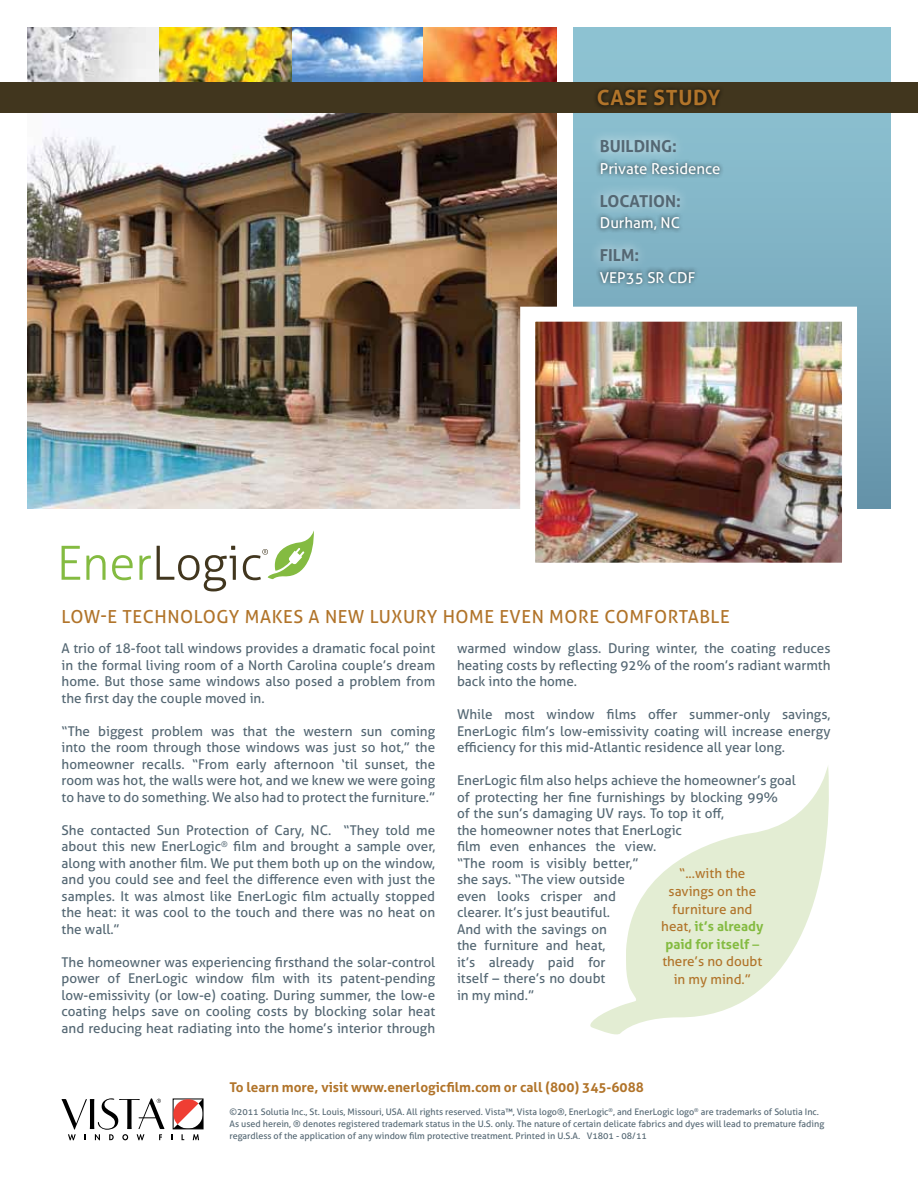
<style>
.page{position:relative;width:918px;height:1188px;background:#fff}
.page>*{position:absolute;margin:0;border:0;box-sizing:border-box;transform-origin:0 0}
.t1{font:700 21px "Aller";letter-spacing:.03em;color:#b1742a}
.t2{font:18px "Aller";letter-spacing:.03em;color:#b1742a}
.t3{font:700 16.5px "Aller";color:#546773}
.t4{font:15px "Aller";color:#fff}
.t5{font:13.5px/16.5px "Aller";color:#546773;text-align:justify}
.t6{font:13.5px/17.5px "Aller";color:#b1742a;text-align:center}
.t7{font:700 13.5px "Aller";color:#b1742a}
.t8{font:9px/12px "Aller";color:#546773}
.s1{font-weight:700;color:#84bb41}
.s2{color:#84bb41}
</style>
<div class="page">
<svg style="left:574px;top:27px;width:317px;height:482px;background:#8ebccc"></svg>
<img style="left:27px;top:113px;width:529px;height:396px">
<img style="left:536px;top:323px;width:305px;height:239px">
<div style="left:589px;top:128px;width:98px;height:35px;background:#fff;opacity:.75"></div>
<div style="left:589px;top:183px;width:102px;height:35px;background:#fff;opacity:.75"></div>
<div style="left:589px;top:237px;width:60px;height:35px;background:#fff;opacity:.75"></div>
<div style="left:596px;top:158px;width:129px;height:21px;background:#000;opacity:.75"></div>
<div style="left:596px;top:212px;width:88px;height:23px;background:#000;opacity:.75"></div>
<div style="left:596px;top:266px;width:104px;height:23px;background:#000;opacity:.75"></div>
<img style="left:27px;top:27px;width:529px;height:55px">
<svg style="left:62px;top:546px;width:18px;height:34px"></svg>
<svg style="left:86px;top:555px;width:20px;height:25px"></svg>
<svg style="left:112px;top:555px;width:21px;height:25px"></svg>
<svg style="left:139px;top:556px;width:12px;height:24px"></svg>
<svg style="left:157px;top:546px;width:79px;height:45px"></svg>
<svg style="left:243px;top:530px;width:71px;height:50px"></svg>
<svg style="left:62px;top:1098px;width:102px;height:42px"></svg>
<svg style="left:171px;top:1098px;width:32px;height:42px"></svg>
<svg style="left:590px;top:766px;width:239px;height:269px"></svg>
<div style="left:0;top:82px;width:918px;height:31px;background:#41361e"></div>
<div style="left:593px;top:85px;width:132px;height:26px;background:#000;opacity:.75"></div>
<h1 class="t1" style="left:597px;top:85px;width:125px">Case Study</h1>
<p class="t3" style="left:600px;top:136px;width:79px">Building:</p>
<p class="t4" style="left:600px;top:159px;width:122px">Private Residence</p>
<p class="t3" style="left:600px;top:191px;width:83px">Location:</p>
<p class="t4" style="left:600px;top:214px;width:82px">Durham, NC</p>
<p class="t3" style="left:600px;top:245px;width:41px">FILM:</p>
<p class="t4" style="left:600px;top:268px;width:97px">VEP35 SR CDF</p>
<h2 class="t2" style="left:62px;top:606px;width:670px">Low-e technology makes a new luxury home EVEN more comfortable</h2>
<p class="t5" style="left:62px;top:640px;width:375px">A trio of 18-foot tall windows provides a dramatic focal point in the formal living room of a N orth Carolina couple’s dream home. But those same windows also posed a problem from the first day the couple moved in.</p>
<p class="t5" style="left:62px;top:723px;width:375px">“The biggest problem was that the western sun coming into the room through those windows was just so hot,” the homeowner recalls. “From early afternoon ‘til sunset, the room was hot, the walls were hot, and we knew we were going to have to do something. We also had to protect the furniture.”</p>
<p class="t5" style="left:62px;top:822px;width:375px">She contacted Sun Protection of Cary, NC. “They told me about this new EnerLogic<sup>®</sup> film and brought a sample over, along with another film. We put them both up on the window, and you could see and feel the difference even with just the samples. It was almost like EnerLogic film actually stopped the heat: it was cool to the touch and there was no heat on the wall.”</p>
<p class="t5" style="left:62px;top:954px;width:375px">The homeowner was experiencing firsthand the solar-control power of EnerLogic window film with its patent-pending low-emissivity (or low-e) coating. During summer, the low-e coating helps save on cooling costs by blocking solar heat and reducing heat radiating into the home’s interior through</p>
<p class="t5" style="left:457px;top:640px;width:375px">warmed window glass. During winter, the coating reduces heating costs by reflecting 92% of the room’s radiant warmth back into the home.</p>
<p class="t5" style="left:457px;top:706px;width:375px">While most window films offer summer-only savings, EnerLogic film’s low-emissivity coating will increase energy efficiency for this mid-Atlantic residence all year long.</p>
<p class="t5" style="left:457px;top:772px;width:340px;text-align:left">EnerLogic film also helps achieve the homeowner’s goal of protecting her fine furnishings by blocking 99%<br>of the sun’s damaging UV rays. To top it off,<br>the homeowner notes that EnerLogic<br>film even enhances the view.<br>“The room is visibly better,”<br>she says. “The view outside<br>even looks crisper and<br>clearer. It’s just beautiful.<br>And with the savings on<br>the furniture and heat,<br>it’s already paid for<br>itself – there’s no doubt<br>in my mind.”</p>
<p class="t6" style="left:661px;top:865px;width:104px">“...with the savings on the furniture and heat, <span class="s1">it’s already paid for itself</span> <span class="s2">– </span>there’s no doubt in my mind.”</p>
<p class="t7" style="left:230px;top:1079px;width:416px">To learn more, visit www.enerlogicfilm.com or call (800) 345-6088</p>
<p class="t8" style="left:229px;top:1105px;width:596px;text-indent:173px">. All rights reserved. Vista™, Vista logo®, EnerLogic<sup>®</sup>, and EnerLogic logo<sup>®</sup> are trademarks of Solutia Inc.<br>As used herein, ® denotes registered trademark status in the U.S. only. The nature of certain delicate fabrics and dyes will lead to premature fading regardless of the application of any window film protective treatment. Printed in U.S.A. V1801 - 08/11</p>
<p class="t8" style="left:230px;top:1105px;width:163px">©2011 Solutia Inc., St. Louis, Missouri, USA</p>
</div>
